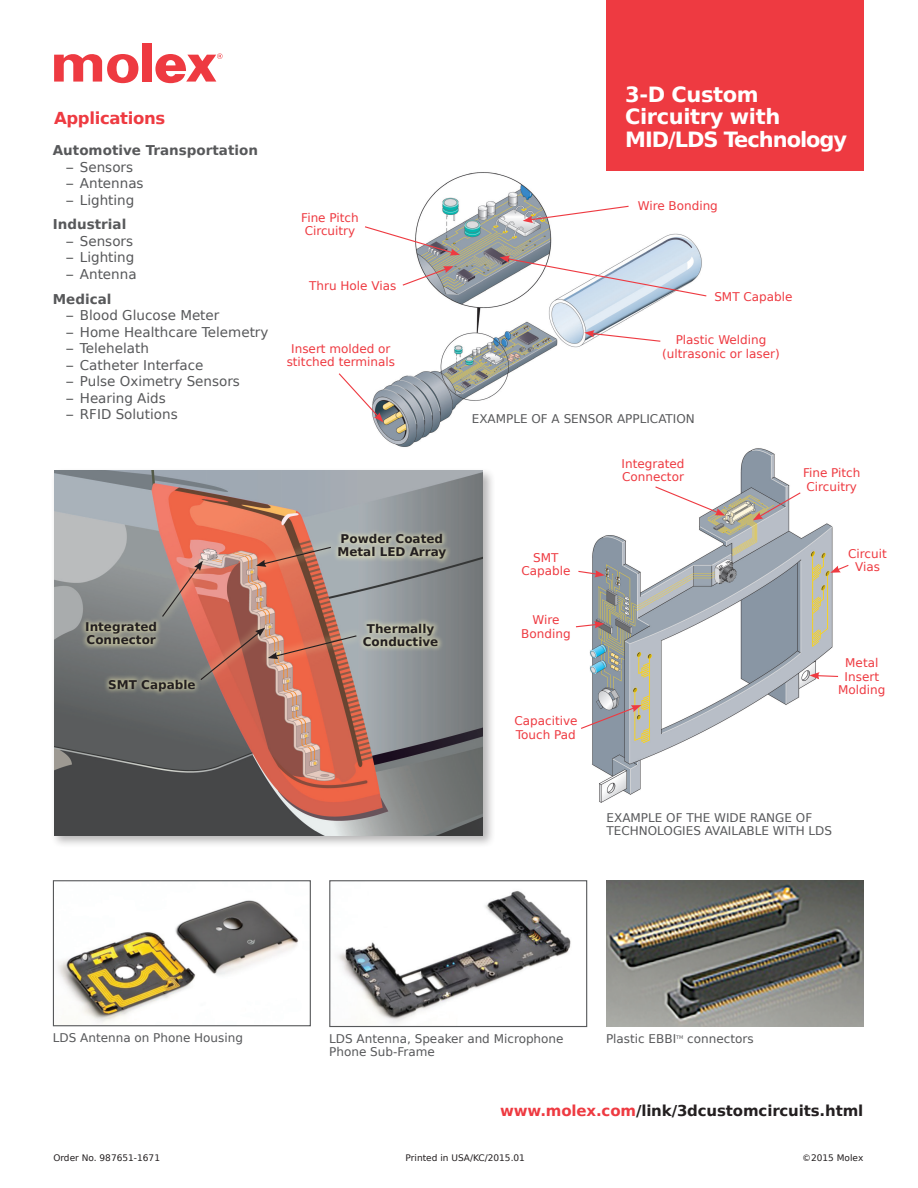
<style>
.page{position:relative;width:918px;height:1188px;background:#fff}
.page>*{position:absolute;margin:0;border:0;box-sizing:border-box;transform-origin:0 0}
.t1{font:700 21px/22.5px "Bitstream Vera Sans";letter-spacing:-.02em;color:#fff}
.t2{font:700 16.5px "Bitstream Vera Sans";letter-spacing:-.02em;color:#ee3a41}
.t3{font:700 15px "Bitstream Vera Sans";letter-spacing:-.01em;color:#231f20}
.t4{font:13.5px "Bitstream Vera Sans";color:#57585a}
.t5{font:700 13.5px "Bitstream Vera Sans";color:#57585a}
.t6{font:12px/13.5px "Bitstream Vera Sans";color:#ee3a41;text-align:center}
.t7{font:12px/13.5px "Bitstream Vera Sans";color:#57585a}
.t8{font:700 12px/13.5px "Bitstream Vera Sans";color:#231f20}
.t9{font:9px "Bitstream Vera Sans";color:#231f20}
.t10{font:4.95px "Bitstream Vera Sans";color:#57585a}
.s1{color:#ee3a41}
</style>
<div class="page">
<div style="left:142px;top:43px;width:9px;height:39px;background:#ee3a41"></div>
<svg style="left:54px;top:54px;width:84px;height:29px"></svg>
<svg style="left:155px;top:53px;width:68px;height:30px"></svg>
<img style="left:374px;top:170px;width:330px;height:277px">
<img style="left:57px;top:900px;width:242px;height:123px">
<div style="left:53px;top:880px;width:258px;height:146px;border:1px solid #57585a"></div>
<img style="left:607px;top:880px;width:256px;height:146px">
<img style="left:337px;top:891px;width:234px;height:132px">
<div style="left:329px;top:880px;width:258px;height:147px;border:1px solid #57585a"></div>
<div style="left:606px;top:0;width:258px;height:170px;background:#ee3a41"></div>
<div style="left:51px;top:467px;width:445px;height:382px;background:#231f20;opacity:.33"></div>
<img style="left:54px;top:471px;width:429px;height:365px">
<div style="left:80px;top:616px;width:82px;height:35px;background:#fff9bc;opacity:.6"></div>
<div style="left:103px;top:674px;width:98px;height:24px;background:#fff9bc;opacity:.6"></div>
<div style="left:357px;top:618px;width:87px;height:34px;background:#fff9bc;opacity:.6"></div>
<div style="left:332px;top:528px;width:120px;height:37px;background:#fff9bc;opacity:.6"></div>
<div style="left:153px;top:552px;width:59px;height:74px;background:#fff9bc;opacity:.33"></div>
<svg style="left:161px;top:561px;width:42px;height:57px;background:#ba8279"></svg>
<div style="left:192px;top:618px;width:82px;height:71px;background:#fff9bc;opacity:.33"></div>
<div style="left:247px;top:538px;width:93px;height:38px;background:#fff9bc;opacity:.33"></div>
<svg style="left:256px;top:546px;width:76px;height:21px;background:#be7762"></svg>
<div style="left:259px;top:626px;width:106px;height:43px;background:#fff9bc;opacity:.33"></div>
<svg style="left:199px;top:628px;width:159px;height:53px;background:#bd705e"></svg>
<svg style="left:523px;top:205px;width:107px;height:18px"></svg>
<svg style="left:365px;top:225px;width:95px;height:31px"></svg>
<svg style="left:401px;top:266px;width:53px;height:21px"></svg>
<svg style="left:338px;top:372px;width:45px;height:50px"></svg>
<svg style="left:500px;top:256px;width:207px;height:41px"></svg>
<svg style="left:584px;top:330px;width:78px;height:12px"></svg>
<img style="left:586px;top:445px;width:247px;height:358px">
<svg style="left:753px;top:491px;width:49px;height:29px"></svg>
<svg style="left:654px;top:485px;width:71px;height:31px"></svg>
<svg style="left:578px;top:570px;width:27px;height:7px"></svg>
<svg style="left:576px;top:621px;width:28px;height:7px"></svg>
<svg style="left:581px;top:705px;width:60px;height:25px"></svg>
<svg style="left:830px;top:564px;width:19px;height:9px"></svg>
<svg style="left:809px;top:672px;width:30px;height:7px"></svg>
<h2 class="t2" style="left:54px;top:108px;width:113px">Applications</h2>
<p class="t5" style="left:53px;top:143px;width:207px">Automotive Transportation</p>
<p class="t4" style="left:66px;top:159px;width:68px">– Sensors</p>
<p class="t4" style="left:66px;top:176px;width:79px">– Antennas</p>
<p class="t4" style="left:66px;top:192px;width:70px">– Lighting</p>
<p class="t5" style="left:53px;top:217px;width:75px">Industrial</p>
<p class="t4" style="left:66px;top:233px;width:68px">– Sensors</p>
<p class="t4" style="left:66px;top:250px;width:70px">– Lighting</p>
<p class="t4" style="left:66px;top:266px;width:72px">– Antenna</p>
<p class="t5" style="left:53px;top:291px;width:60px">Medical</p>
<p class="t4" style="left:66px;top:308px;width:155px">– Blood Glucose Meter</p>
<p class="t4" style="left:66px;top:324px;width:204px">– Home Healthcare Telemetry</p>
<p class="t4" style="left:66px;top:341px;width:84px">– Telehelath</p>
<p class="t4" style="left:66px;top:357px;width:139px">– Catheter Interface</p>
<p class="t4" style="left:66px;top:374px;width:175px">– Pulse Oximetry Sensors</p>
<p class="t4" style="left:66px;top:390px;width:101px">– Hearing Aids</p>
<p class="t4" style="left:66px;top:407px;width:113px">– RFID Solutions</p>
<p class="t6" style="left:301px;top:211px;width:59px;text-align:left">Fine Pitch<br>Circuitry</p>
<p class="t6" style="left:309px;top:279px;width:89px">Thru Hole Vias</p>
<p class="t6" style="left:287px;top:342px;width:110px">Insert molded or stitched terminals</p>
<p class="t8" style="left:85px;top:620px;width:73px">Integrated<br>Connector</p>
<p class="t8" style="left:108px;top:678px;width:89px">SMT Capable</p>
<p class="t8" style="left:338px;top:532px;width:110px">Powder Coated<br>Metal LED Array</p>
<p class="t8" style="left:363px;top:622px;width:77px;text-align:center">Thermally<br>Conductive</p>
<h1 class="t1" style="left:625px;top:83px;width:224px">3-D Custom<br>Circuitry with<br>MID/LDS Technology</h1>
<p class="t6" style="left:638px;top:199px;width:82px">Wire Bonding</p>
<p class="t6" style="left:714px;top:290px;width:80px">SMT Capable</p>
<p class="t6" style="left:662px;top:333px;width:119px">Plastic Welding (ultrasonic or laser)</p>
<p class="t7" style="left:472px;top:412px;width:225px">EXAMPLE OF A SENSOR APPLICATION</p>
<p class="t6" style="left:521px;top:551px;width:51px">SMT<br>Capable</p>
<p class="t6" style="left:521px;top:613px;width:51px">Wire<br>Bonding</p>
<p class="t6" style="left:514px;top:714px;width:65px;text-align:left">Capacitive<br>Touch Pad</p>
<p class="t6" style="left:622px;top:457px;width:64px;text-align:left">Integrated<br>Connector</p>
<p class="t6" style="left:803px;top:466px;width:59px;text-align:left">Fine Pitch<br>Circuitry</p>
<p class="t6" style="left:848px;top:547px;width:40px">Circuit<br>Vias</p>
<p class="t6" style="left:838px;top:656px;width:49px">Metal<br>Insert<br>Molding</p>
<p class="t7" style="left:607px;top:811px;width:227px">EXAMPLE OF THE WIDE RANGE OF<br>TECHNOLOGIES AVAILABLE WITH LDS</p>
<p class="t7" style="left:53px;top:1031px;width:192px">LDS Antenna on Phone Housing</p>
<p class="t7" style="left:606px;top:1032px;width:72px">Plastic EBBI</p>
<p class="t10" style="left:676px;top:1035px;width:9px">tm</p>
<p class="t7" style="left:687px;top:1032px;width:68px">connectors</p>
<p class="t7" style="left:329px;top:1032px;width:236px">LDS Antenna, Speaker and Microphone<br>Phone Sub-Frame</p>
<p class="t3" style="left:500px;top:1102px;width:365px"><span class="s1">www.molex.com</span>/link/3dcustomcircuits.html</p>
<p class="t9" style="left:53px;top:1152px;width:108px">Order No. 987651-1671</p>
<p class="t9" style="left:406px;top:1152px;width:121px">Printed in USA/KC/2015.01</p>
<p class="t9" style="left:802px;top:1152px;width:63px">©2015 Molex</p>
</div>
